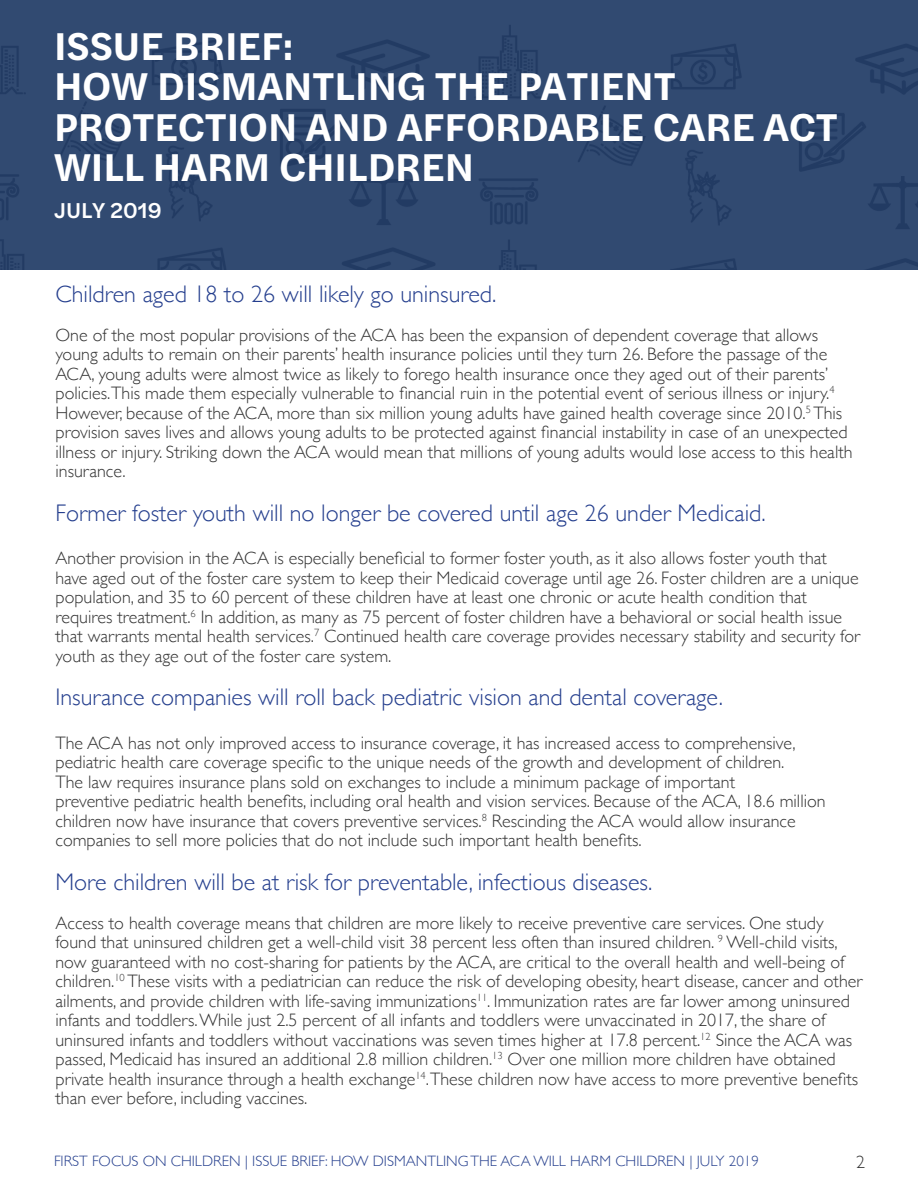
<style>
.page{position:relative;width:918px;height:1188px;background:#fff}
.page>*{position:absolute;margin:0;border:0;box-sizing:border-box;transform-origin:0 0}
.t1{font:600 40.5px/40.5px "Halyard Text";color:#fff}
.Body_Text{font:300 24px "Gill Sans";color:#253f8e}
.t2{font:500 22.5px "Halyard Text";color:#fff}
.Body_Text-2{font:300 18px/19.5px "Gill Sans";color:#333}
.t3{font:300 15px "Gill Sans";color:#253f8e}
</style>
<div class="page">
<div style="left:0;top:0;width:918px;height:270px;background:#314a71"></div>
<h1 class="t1" style="left:54px;top:23px;width:785px">ISSUE BRIEF:<br>HOW DISMANTLING THE PATIENT<br>PROTECTION AND AFFORDABLE CARE ACT<br>WILL HARM CHILDREN</h1>
<p class="t2" style="left:54px;top:194px;width:109px">JULY 2019</p>
<p class="Body_Text" style="left:56px;top:275px;width:442px">Children aged 18 to 26 will likely go uninsured.</p>
<p class="Body_Text-2" style="left:56px;top:324px;width:799px">One of the most popular provisions of the ACA has been the expansion of dependent coverage that allows young adults to remain on their parents’ health insurance policies until they turn 26. Before the passage of the ACA, young adults were almost twice as likely to forego health insurance once they aged out of their parents’ policies.This made them especially vulnerable to financial ruin in the potential event of serious illness or injury.<sup>4<br></sup>However, because of the ACA, more than six million young adults have gained health coverage since 2010.<sup>5</sup> This provision saves lives and allows young adults to be protected against financial instability in case of an unexpected illness or injury. Striking down the ACA would mean that millions of young adults would lose access to this health insurance.</p>
<p class="Body_Text" style="left:56px;top:494px;width:712px">Former foster youth will no longer be covered until age 26 under Medicaid.</p>
<p class="Body_Text-2" style="left:56px;top:548px;width:806px">Another provision in the ACA is especially beneficial to former foster youth, as it also allows foster youth that have aged out of the foster care system to keep their Medicaid coverage until age 26. Foster children are a unique population, and 35 to 60 percent of these children have at least one chronic or acute health condition that requires treatment.<sup>6</sup> In addition, as many as 75 percent of foster children have a behavioral or social health issue that warrants mental health services.<sup>7</sup> Continued health care coverage provides necessary stability and security for youth as they age out of the foster care system.</p>
<p class="Body_Text" style="left:56px;top:678px;width:669px">Insurance companies will roll back pediatric vision and dental coverage.</p>
<p class="Body_Text-2" style="left:56px;top:732px;width:772px">The ACA has not only improved access to insurance coverage, it has increased access to comprehensive, pediatric health care coverage specific to the unique needs of the growth and development of children.<br>The law requires insurance plans sold on exchanges to include a minimum package of important<br>preventive pediatric health benefits, including oral health and vision services. Because of the ACA, 18.6 million children now have insurance that covers preventive services.<sup>8</sup> Rescinding the ACA would allow insurance companies to sell more policies that do not include such important health benefits.</p>
<p class="Body_Text" style="left:56px;top:863px;width:598px">More children will be at risk for preventable, infectious diseases.</p>
<p class="Body_Text-2" style="left:56px;top:912px;width:808px">Access to health coverage means that children are more likely to receive preventive care services. One study found that uninsured children get a well-child visit 38 percent less often than insured children. <sup>9</sup> Well-child visits, now guaranteed with no cost-sharing for patients by the ACA, are critical to the overall health and well-being of children.<sup>10</sup> These visits with a pediatrician can reduce the risk of developing obesity, heart disease, cancer and other ailments, and provide children with life-saving immunizations<sup>11</sup>. Immunization rates are far lower among uninsured infants and toddlers. While just 2.5 percent of all infants and toddlers were unvaccinated in 2017, the share of uninsured infants and toddlers without vaccinations was seven times higher at 17.8 percent.<sup>12</sup> Since the ACA was passed, Medicaid has insured an additional 2.8 million children.<sup>13</sup> Over one million more children have obtained private health insurance through a health exchange<sup>14</sup>.These children now have access to more preventive benefits than ever before, including vaccines.</p>
<p class="t3" style="left:54px;top:1149px;width:706px">FIRST FOCUS ON CHILDREN | ISSUE BRIEF: HOW DISMANTLING THE ACA WILL HARM CHILDREN | JULY 2019</p>
<p class="Body_Text-2" style="left:856px;top:1152px;width:10px">2</p>
</div>
